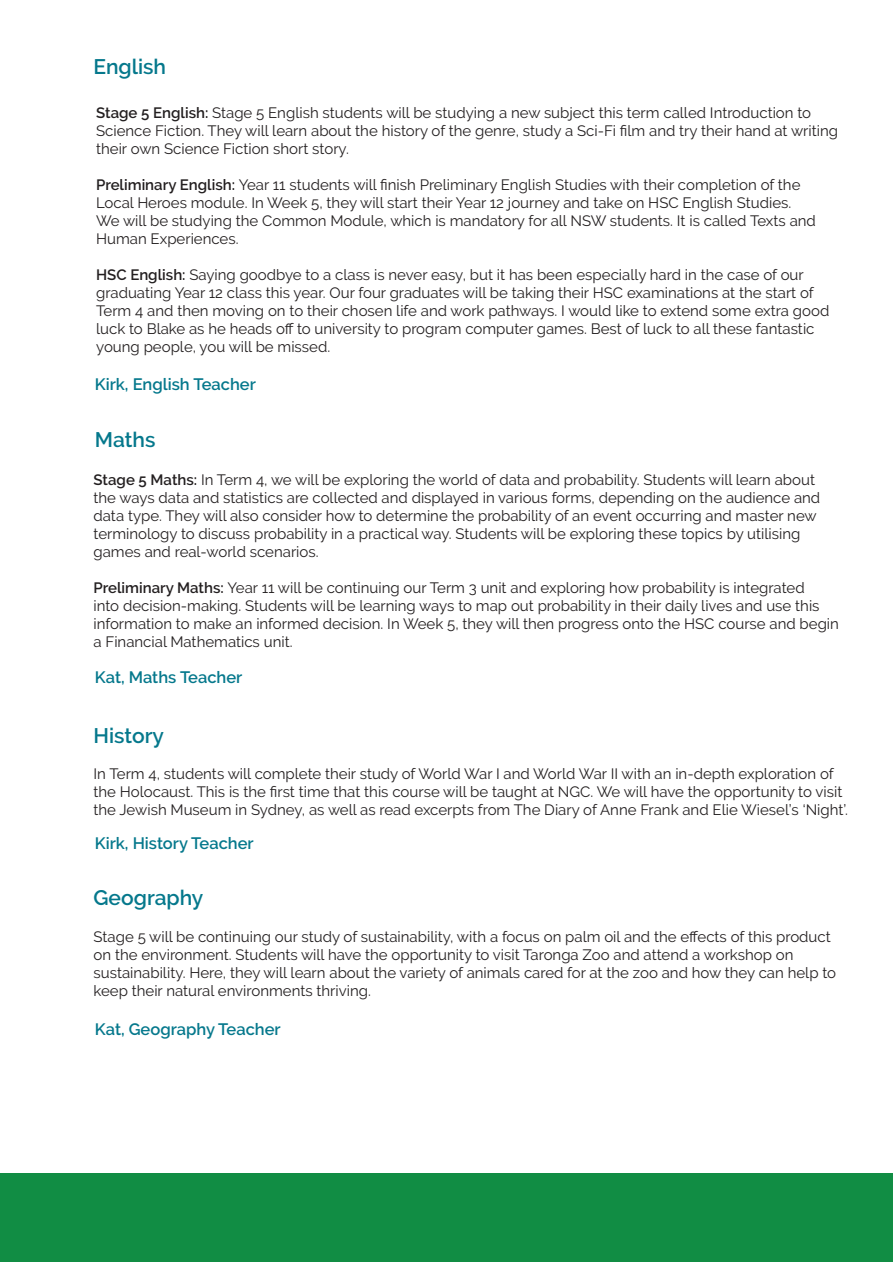
<style>
.page{position:relative;width:893px;height:1263px;background:#fff}
.page>*{position:absolute;margin:0;border:0;box-sizing:border-box;transform-origin:0 0}
.t1{font:600 21px "Raleway";color:#05788c}
.t2{font:600 16.5px "Raleway";color:#05788c}
.t3{font:15px/18px "Raleway";color:#231f20}
.s1{font-weight:600}
</style>
<div class="page">
<div style="left:868px;top:1174px;width:25px;height:88px;background:#118d44"></div>
<div style="left:0;top:1174px;width:892px;height:88px;background:#118d44"></div>
<p class="t1" style="left:94px;top:54px;width:74px">English</p>
<p class="t3" style="left:96px;top:104px;width:743px"><span class="s1">Stage 5 English:</span> Stage 5 English students will be studying a new subject this term called Introduction to<br>Science Fiction. They will learn about the history of the genre, study a Sci-Fi film and try their hand at writing their own Science Fiction short story.</p>
<p class="t3" style="left:96px;top:176px;width:721px"><span class="s1">Preliminary English:</span> Year 11 students will finish Preliminary English Studies with their completion of the Local Heroes module. In Week 5, they will start their Year 12 journey and take on HSC English Studies.<br>We will be studying the Common Module, which is mandatory for all NSW students. It is called Texts and Human Experiences.</p>
<p class="t3" style="left:96px;top:266px;width:735px"><span class="s1">HSC English:</span> Saying goodbye to a class is never easy, but it has been especially hard in the case of our graduating Year 12 class this year. Our four graduates will be taking their HSC examinations at the start of Term 4 and then moving on to their chosen life and work pathways. I would like to extend some extra good luck to Blake as he heads off to university to program computer games. Best of luck to all these fantastic young people, you will be missed.</p>
<p class="t2" style="left:95px;top:375px;width:162px">Kirk, English Teacher</p>
<p class="t1" style="left:95px;top:428px;width:62px">Maths</p>
<p class="t3" style="left:94px;top:471px;width:728px"><span class="s1">Stage 5 Maths:</span> In Term 4, we will be exploring the world of data and probability. Students will learn about the ways data and statistics are collected and displayed in various forms, depending on the audience and data type. They will also consider how to determine the probability of an event occurring and master new terminology to discuss probability in a practical way. Students will be exploring these topics by utilising games and real-world scenarios.</p>
<p class="t3" style="left:94px;top:579px;width:747px"><span class="s1">Preliminary Maths:</span> Year 11 will be continuing our Term 3 unit and exploring how probability is integrated<br>into decision-making. Students will be learning ways to map out probability in their daily lives and use this information to make an informed decision. In Week 5, they will then progress onto the HSC course and begin a Financial Mathematics unit.</p>
<p class="t2" style="left:95px;top:668px;width:149px">Kat, Maths Teacher</p>
<p class="t1" style="left:94px;top:724px;width:72px">History</p>
<p class="t3" style="left:94px;top:764px;width:756px">In Term 4, students will complete their study of World War I and World War II with an in-depth exploration of the Holocaust. This is the first time that this course will be taught at NGC. We will have the opportunity to visit the Jewish Museum in Sydney, as well as read excerpts from The Diary of Anne Frank and Elie Wiesel’s ‘Night’.</p>
<p class="t2" style="left:95px;top:834px;width:160px">Kirk, History Teacher</p>
<p class="t1" style="left:94px;top:885px;width:111px">Geography</p>
<p class="t3" style="left:94px;top:927px;width:744px">Stage 5 will be continuing our study of sustainability, with a focus on palm oil and the effects of this product on the environment. Students will have the opportunity to visit Taronga Zoo and attend a workshop on sustainability. Here, they will learn about the variety of animals cared for at the zoo and how they can help to keep their natural environments thriving.</p>
<p class="t2" style="left:95px;top:1019px;width:187px">Kat, Geography Teacher</p>
</div>
